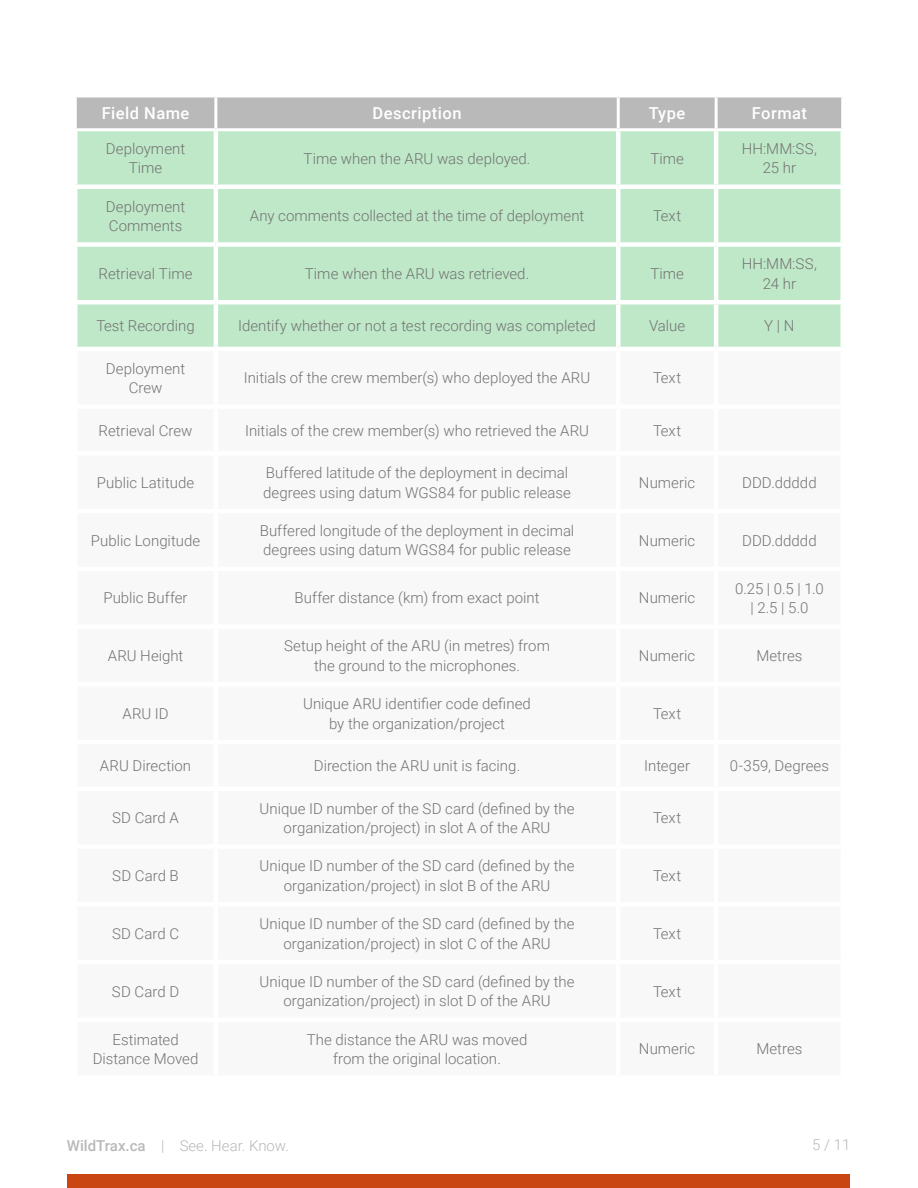
<style>
.page{position:relative;width:918px;height:1188px;background:#fff}
.page>*{position:absolute;margin:0;border:0;box-sizing:border-box;transform-origin:0 0}
.Table_Header{font:500 16.5px "Roboto";letter-spacing:.03em;color:#fff}
.Table_Body{font:300 15px/19.5px "Roboto";color:#737373;text-align:center}
.t1{font:300 15px "Roboto";color:#b9b9b9}
.s1{font-weight:500}
</style>
<div class="page">
<div style="left:68px;top:1174px;width:782px;height:14px;background:#c94512"></div>
<div style="left:77px;top:98px;width:764px;height:30px;background:#b9b9b9"></div>
<div style="left:78px;top:131px;width:762px;height:216px;background:#bee8c7"></div>
<hr style="left:715px;top:98px;width:3px;height:30px;background:#fff">
<hr style="left:214px;top:131px;width:4px;height:53px;background:#fff">
<hr style="left:616px;top:131px;width:4px;height:53px;background:#fff">
<div style="left:73px;top:184px;width:143px;height:5px;background:#fff"></div>
<div style="left:216px;top:184px;width:402px;height:5px;background:#fff"></div>
<hr style="left:214px;top:189px;width:4px;height:53px;background:#fff">
<div style="left:618px;top:184px;width:98px;height:5px;background:#fff"></div>
<hr style="left:616px;top:189px;width:4px;height:53px;background:#fff">
<div style="left:73px;top:242px;width:143px;height:5px;background:#fff"></div>
<div style="left:216px;top:242px;width:402px;height:5px;background:#fff"></div>
<hr style="left:214px;top:247px;width:4px;height:53px;background:#fff">
<div style="left:618px;top:242px;width:98px;height:5px;background:#fff"></div>
<hr style="left:616px;top:247px;width:4px;height:53px;background:#fff">
<hr style="left:73px;top:300px;width:143px;height:4px;background:#fff">
<hr style="left:216px;top:300px;width:402px;height:4px;background:#fff">
<hr style="left:214px;top:304px;width:4px;height:43px;background:#fff">
<hr style="left:618px;top:300px;width:98px;height:4px;background:#fff">
<hr style="left:616px;top:304px;width:4px;height:43px;background:#fff">
<hr style="left:714px;top:131px;width:4px;height:53px;background:#fff">
<div style="left:716px;top:184px;width:129px;height:5px;background:#fff"></div>
<hr style="left:714px;top:189px;width:4px;height:53px;background:#fff">
<div style="left:716px;top:242px;width:129px;height:5px;background:#fff"></div>
<hr style="left:714px;top:247px;width:4px;height:53px;background:#fff">
<hr style="left:716px;top:300px;width:129px;height:4px;background:#fff">
<hr style="left:714px;top:304px;width:4px;height:43px;background:#fff">
<svg style="left:75px;top:97px;width:141px;height:1px"></svg>
<svg style="left:216px;top:97px;width:402px;height:1px"></svg>
<hr style="left:214px;top:98px;width:3px;height:30px;background:#fff">
<svg style="left:618px;top:96px;width:98px;height:2px"></svg>
<hr style="left:617px;top:98px;width:3px;height:30px;background:#fff">
<svg style="left:716px;top:97px;width:127px;height:1px"></svg>
<p class="Table_Header" style="left:102px;top:102px;width:89px">Field Name</p>
<p class="Table_Header" style="left:373px;top:102px;width:90px">Description</p>
<p class="Table_Header" style="left:649px;top:102px;width:38px">Type</p>
<p class="Table_Header" style="left:752px;top:102px;width:57px">Format</p>
<p class="Table_Body" style="left:106px;top:138px;width:81px">Deployment<br>Time</p>
<p class="Table_Body" style="left:304px;top:148px;width:229px">Time when the ARU was deployed.</p>
<p class="Table_Body" style="left:650px;top:148px;width:35px">Time</p>
<p class="Table_Body" style="left:742px;top:138px;width:76px">HH:MM:SS,<br>25 hr</p>
<p class="Table_Body" style="left:106px;top:196px;width:81px;text-align:left">Deployment<br>Comments</p>
<p class="Table_Body" style="left:250px;top:206px;width:336px">Any comments collected at the time of deployment</p>
<p class="Table_Body" style="left:653px;top:206px;width:29px">Text</p>
<p class="Table_Body" style="left:99px;top:263px;width:95px">Retrieval Time</p>
<p class="Table_Body" style="left:305px;top:263px;width:226px">Time when the ARU was retrieved.</p>
<p class="Table_Body" style="left:650px;top:263px;width:35px">Time</p>
<p class="Table_Body" style="left:742px;top:254px;width:76px">HH:MM:SS,<br>24 hr</p>
<p class="Table_Body" style="left:96px;top:316px;width:100px">Test Recording</p>
<p class="Table_Body" style="left:238px;top:316px;width:359px">Identify whether or not a test recording was completed</p>
<p class="Table_Body" style="left:649px;top:316px;width:38px">Value</p>
<p class="Table_Body" style="left:764px;top:316px;width:32px">Y | N</p>
<p class="Table_Body" style="left:106px;top:358px;width:81px">Deployment<br>Crew</p>
<p class="Table_Body" style="left:244px;top:368px;width:348px">Initials of the crew member(s) who deployed the ARU</p>
<p class="Table_Body" style="left:653px;top:368px;width:29px">Text</p>
<p class="Table_Body" style="left:99px;top:420px;width:95px">Retrieval Crew</p>
<p class="Table_Body" style="left:245px;top:420px;width:345px">Initials of the crew member(s) who retrieved the ARU</p>
<p class="Table_Body" style="left:653px;top:420px;width:29px">Text</p>
<p class="Table_Body" style="left:97px;top:472px;width:99px">Public Latitude</p>
<p class="Table_Body" style="left:263px;top:462px;width:309px;text-align:left">Buffered latitude of the deployment in decimal degrees using datum WGS84 for public release</p>
<p class="Table_Body" style="left:639px;top:472px;width:58px">Numeric</p>
<p class="Table_Body" style="left:742px;top:472px;width:76px">DDD.ddddd</p>
<p class="Table_Body" style="left:91px;top:530px;width:111px">Public Longitude</p>
<p class="Table_Body" style="left:260px;top:520px;width:316px;text-align:left">Buffered longitude of the deployment in decimal degrees using datum WGS84 for public release</p>
<p class="Table_Body" style="left:639px;top:530px;width:58px">Numeric</p>
<p class="Table_Body" style="left:742px;top:530px;width:76px">DDD.ddddd</p>
<p class="Table_Body" style="left:103px;top:588px;width:86px">Public Buffer</p>
<p class="Table_Body" style="left:295px;top:588px;width:246px">Buffer distance (km) from exact point</p>
<p class="Table_Body" style="left:639px;top:588px;width:58px">Numeric</p>
<p class="Table_Body" style="left:735px;top:578px;width:90px">0.25 | 0.5 | 1.0 | 2.5 | 5.0</p>
<p class="Table_Body" style="left:108px;top:645px;width:77px">ARU Height</p>
<p class="Table_Body" style="left:284px;top:636px;width:267px">Setup height of the ARU (in metres) from the ground to the microphones.</p>
<p class="Table_Body" style="left:639px;top:645px;width:58px">Numeric</p>
<p class="Table_Body" style="left:756px;top:645px;width:47px">Metres</p>
<p class="Table_Body" style="left:122px;top:703px;width:48px">ARU ID</p>
<p class="Table_Body" style="left:303px;top:693px;width:229px">Unique ARU identifier code defined by the organization/project</p>
<p class="Table_Body" style="left:653px;top:703px;width:29px">Text</p>
<p class="Table_Body" style="left:100px;top:755px;width:93px">ARU Direction</p>
<p class="Table_Body" style="left:314px;top:755px;width:208px">Direction the ARU unit is facing.</p>
<p class="Table_Body" style="left:644px;top:755px;width:47px">Integer</p>
<p class="Table_Body" style="left:730px;top:755px;width:101px">0-359, Degrees</p>
<p class="Table_Body" style="left:112px;top:808px;width:68px">SD Card A</p>
<p class="Table_Body" style="left:260px;top:798px;width:316px">Unique ID number of the SD card (defined by the organization/project) in slot A of the ARU</p>
<p class="Table_Body" style="left:653px;top:808px;width:29px">Text</p>
<p class="Table_Body" style="left:112px;top:865px;width:68px">SD Card B</p>
<p class="Table_Body" style="left:260px;top:856px;width:316px">Unique ID number of the SD card (defined by the organization/project) in slot B of the ARU</p>
<p class="Table_Body" style="left:653px;top:865px;width:29px">Text</p>
<p class="Table_Body" style="left:112px;top:923px;width:69px">SD Card C</p>
<p class="Table_Body" style="left:260px;top:913px;width:316px">Unique ID number of the SD card (defined by the organization/project) in slot C of the ARU</p>
<p class="Table_Body" style="left:653px;top:923px;width:29px">Text</p>
<p class="Table_Body" style="left:112px;top:981px;width:69px">SD Card D</p>
<p class="Table_Body" style="left:260px;top:971px;width:316px">Unique ID number of the SD card (defined by the organization/project) in slot D of the ARU</p>
<p class="Table_Body" style="left:653px;top:981px;width:29px">Text</p>
<p class="Table_Body" style="left:93px;top:1029px;width:107px">Estimated<br>Distance Moved</p>
<p class="Table_Body" style="left:307px;top:1029px;width:222px">The distance the ARU was moved from the original location.</p>
<p class="Table_Body" style="left:639px;top:1039px;width:58px">Numeric</p>
<p class="Table_Body" style="left:756px;top:1039px;width:47px">Metres</p>
<p class="t1" style="left:67px;top:1135px;width:224px"><span class="s1">WildTrax.ca</span> | See. Hear. Know.</p>
<p class="t1" style="left:812px;top:1134px;width:40px">5 / 11</p>
</div>
